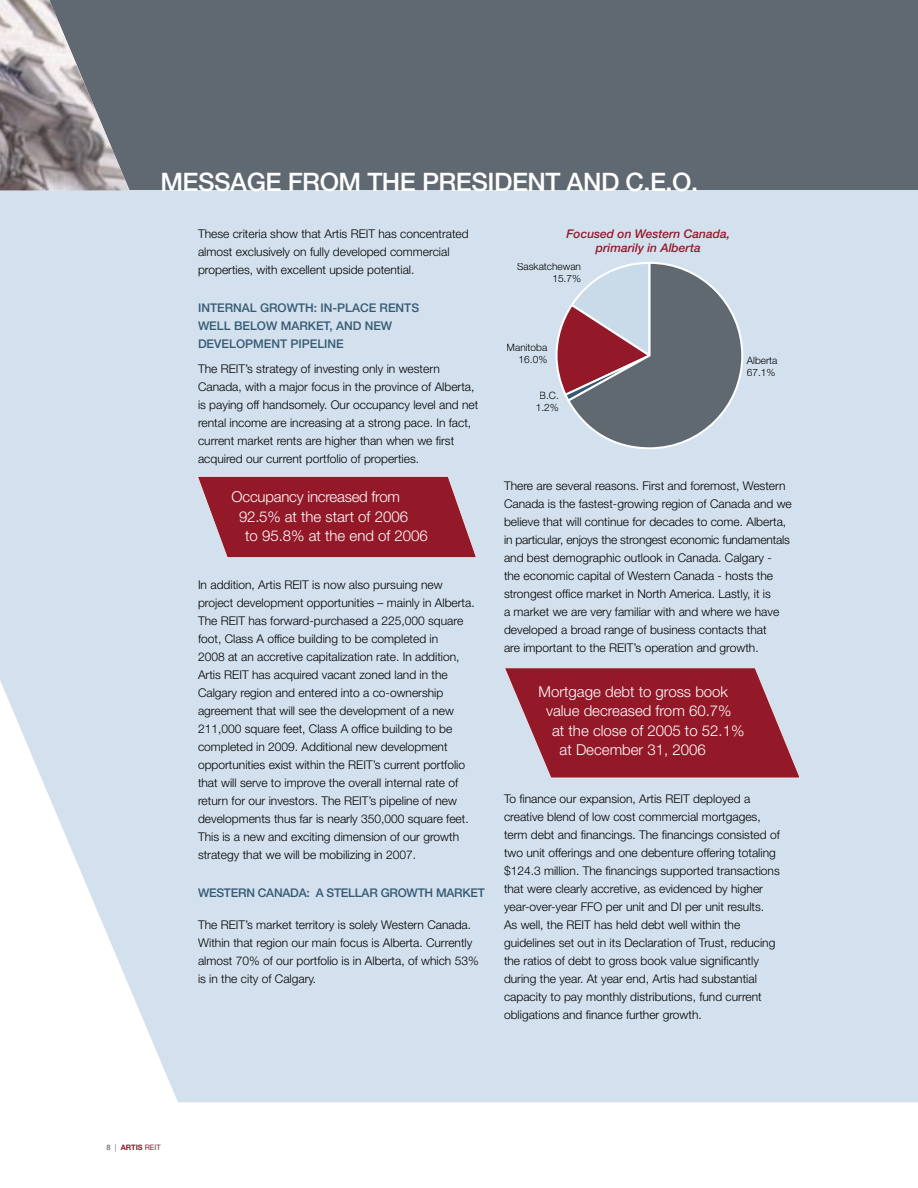
<style>
.page{position:relative;width:918px;height:1188px;background:#fff}
.page>*{position:absolute;margin:0;border:0;box-sizing:border-box;transform-origin:0 0}
.t1{font:500 25.5px "Helvetica Neue LT Std";letter-spacing:-.02em;color:#fff}
.t2{font:300 15px "Helvetica Neue LT Std";color:#fff}
.t3{font:300 12px/18px "Helvetica Neue LT Std";color:#000}
.t4{font:500 12px/18px "Helvetica Neue LT Std";color:#365a74}
.t5{font:italic 500 12px/13.5px "Helvetica Neue LT Std";color:#931929;text-align:center}
.t6{font:500 12px "Helvetica Neue LT Std";letter-spacing:-.02em;color:#365a74}
.t7{font:300 10.2px/12px "Helvetica Neue LT Std";color:#000;text-align:right}
.t8{font:700 7.5px "Helvetica Neue LT Std";color:#931929}
.s1{font-weight:500;color:#606972}
.s2{font-weight:400;color:#606972}
.s3{font-weight:400}
</style>
<div class="page">
<div style="left:0;top:190px;width:918px;height:912px;background:#d3e1ee"></div>
<div style="left:198px;top:230px;width:271px;height:8px;background:#d3e1ee"></div>
<div style="left:198px;top:247px;width:252px;height:11px;background:#d3e1ee"></div>
<div style="left:199px;top:266px;width:219px;height:10px;background:#d3e1ee"></div>
<div style="left:198px;top:364px;width:242px;height:12px;background:#d3e1ee"></div>
<div style="left:198px;top:382px;width:277px;height:11px;background:#d3e1ee"></div>
<div style="left:199px;top:400px;width:279px;height:12px;background:#d3e1ee"></div>
<div style="left:199px;top:418px;width:272px;height:12px;background:#d3e1ee"></div>
<div style="left:198px;top:436px;width:256px;height:12px;background:#d3e1ee"></div>
<div style="left:198px;top:455px;width:221px;height:10px;background:#d3e1ee"></div>
<div style="left:199px;top:580px;width:244px;height:12px;background:#d3e1ee"></div>
<div style="left:199px;top:598px;width:276px;height:11px;background:#d3e1ee"></div>
<div style="left:198px;top:617px;width:265px;height:10px;background:#d3e1ee"></div>
<div style="left:198px;top:634px;width:240px;height:12px;background:#d3e1ee"></div>
<div style="left:198px;top:652px;width:262px;height:11px;background:#d3e1ee"></div>
<div style="left:198px;top:671px;width:250px;height:10px;background:#d3e1ee"></div>
<div style="left:198px;top:688px;width:245px;height:12px;background:#d3e1ee"></div>
<div style="left:198px;top:706px;width:256px;height:12px;background:#d3e1ee"></div>
<div style="left:198px;top:724px;width:254px;height:12px;background:#d3e1ee"></div>
<div style="left:198px;top:742px;width:250px;height:11px;background:#d3e1ee"></div>
<div style="left:198px;top:760px;width:267px;height:11px;background:#d3e1ee"></div>
<div style="left:198px;top:779px;width:260px;height:10px;background:#d3e1ee"></div>
<div style="left:199px;top:796px;width:258px;height:11px;background:#d3e1ee"></div>
<div style="left:198px;top:814px;width:271px;height:11px;background:#d3e1ee"></div>
<div style="left:198px;top:833px;width:261px;height:11px;background:#d3e1ee"></div>
<div style="left:198px;top:850px;width:217px;height:12px;background:#d3e1ee"></div>
<div style="left:198px;top:920px;width:273px;height:11px;background:#d3e1ee"></div>
<div style="left:198px;top:938px;width:274px;height:11px;background:#d3e1ee"></div>
<div style="left:198px;top:956px;width:281px;height:11px;background:#d3e1ee"></div>
<div style="left:199px;top:974px;width:121px;height:11px;background:#d3e1ee"></div>
<div style="left:504px;top:482px;width:282px;height:10px;background:#d3e1ee"></div>
<div style="left:504px;top:499px;width:288px;height:12px;background:#d3e1ee"></div>
<div style="left:505px;top:517px;width:281px;height:11px;background:#d3e1ee"></div>
<div style="left:505px;top:536px;width:285px;height:11px;background:#d3e1ee"></div>
<div style="left:504px;top:553px;width:268px;height:12px;background:#d3e1ee"></div>
<div style="left:504px;top:571px;width:269px;height:11px;background:#d3e1ee"></div>
<div style="left:504px;top:590px;width:267px;height:11px;background:#d3e1ee"></div>
<div style="left:504px;top:608px;width:275px;height:10px;background:#d3e1ee"></div>
<div style="left:504px;top:625px;width:263px;height:12px;background:#d3e1ee"></div>
<div style="left:504px;top:644px;width:255px;height:11px;background:#d3e1ee"></div>
<div style="left:504px;top:794px;width:246px;height:11px;background:#d3e1ee"></div>
<div style="left:504px;top:812px;width:257px;height:11px;background:#d3e1ee"></div>
<div style="left:504px;top:830px;width:276px;height:11px;background:#d3e1ee"></div>
<div style="left:504px;top:848px;width:272px;height:11px;background:#d3e1ee"></div>
<div style="left:504px;top:865px;width:276px;height:12px;background:#d3e1ee"></div>
<div style="left:504px;top:884px;width:259px;height:11px;background:#d3e1ee"></div>
<div style="left:504px;top:902px;width:260px;height:11px;background:#d3e1ee"></div>
<div style="left:504px;top:920px;width:236px;height:10px;background:#d3e1ee"></div>
<div style="left:504px;top:938px;width:271px;height:11px;background:#d3e1ee"></div>
<div style="left:504px;top:956px;width:255px;height:11px;background:#d3e1ee"></div>
<div style="left:504px;top:974px;width:253px;height:11px;background:#d3e1ee"></div>
<div style="left:504px;top:992px;width:258px;height:11px;background:#d3e1ee"></div>
<div style="left:504px;top:1010px;width:198px;height:11px;background:#d3e1ee"></div>
<div style="left:0;top:0;width:918px;height:190px;background:#606972"></div>
<svg style="left:197px;top:476px;width:280px;height:82px;background:#9b3342"></svg>
<svg style="left:552px;top:262px;width:191px;height:187px;background:#938e99"></svg>
<div style="left:540px;top:392px;width:19px;height:7px;background:#d3e1ee"></div>
<div style="left:537px;top:404px;width:21px;height:8px;background:#d3e1ee"></div>
<div style="left:507px;top:343px;width:40px;height:8px;background:#d3e1ee"></div>
<div style="left:520px;top:355px;width:27px;height:8px;background:#d3e1ee"></div>
<div style="left:517px;top:263px;width:64px;height:8px;background:#d3e1ee"></div>
<div style="left:553px;top:275px;width:27px;height:8px;background:#d3e1ee"></div>
<div style="left:747px;top:356px;width:31px;height:8px;background:#d3e1ee"></div>
<div style="left:747px;top:368px;width:28px;height:8px;background:#d3e1ee"></div>
<svg style="left:504px;top:668px;width:297px;height:110px;background:#9d3a49"></svg>
<img style="left:0;top:0;width:130px;height:190px">
<h1 class="t1" style="left:160px;top:166px;width:539px">MESSAGE FROM THE PRESIDENT AND C.E.O.</h1>
<p class="t3" style="left:198px;top:225px;width:272px">These criteria show that Artis REIT has concentrated almost exclusively on fully developed commercial properties, with excellent upside potential.</p>
<p class="t4" style="left:198px;top:299px;width:223px">INTERNAL GROWTH: IN-PLACE RENTS<br>WELL BELOW MARKET, AND NEW<br>DEVELOPMENT PIPELINE</p>
<p class="t3" style="left:198px;top:360px;width:282px">The REIT’s strategy of investing only in western Canada, with a major focus in the province of Alberta, is paying off handsomely. Our occupancy level and net rental income are increasing at a strong pace. In fact, current market rents are higher than when we first acquired our current portfolio of properties.</p>
<p class="t5" style="left:566px;top:227px;width:165px">Focused on Western Canada, primarily in Alberta</p>
<p class="t7" style="left:517px;top:261px;width:65px">Saskatchewan<br>15.7%</p>
<p class="t7" style="left:507px;top:341px;width:42px">Manitoba<br>16.0%</p>
<p class="t7" style="left:536px;top:389px;width:25px;text-align:center">B.C.<br>1.2%</p>
<p class="t7" style="left:747px;top:354px;width:32px;text-align:left">Alberta<br>67.1%</p>
<p class="t2" style="left:232px;top:488px;width:170px">Occupancy increased from</p>
<p class="t2" style="left:239px;top:507px;width:170px">92.5% at the start of 2006</p>
<p class="t2" style="left:245px;top:527px;width:184px">to 95.8% at the end of 2006</p>
<p class="t3" style="left:198px;top:576px;width:278px">In addition, Artis REIT is now also pursuing new project development opportunities – mainly in Alberta.<br>The REIT has forward-purchased a 225,000 square foot, Class A office building to be completed in<br>2008 at an accretive capitalization rate. In addition, Artis REIT has acquired vacant zoned land in the Calgary region and entered into a co-ownership agreement that will see the development of a new 211,000 square feet, Class A office building to be completed in 2009. Additional new development opportunities exist within the REIT’s current portfolio that will serve to improve the overall internal rate of return for our investors. The REIT’s pipeline of new developments thus far is nearly 350,000 square feet.<br>This is a new and exciting dimension of our growth strategy that we will be mobilizing in 2007.</p>
<p class="t6" style="left:198px;top:886px;width:288px">WESTERN CANADA: A STELLAR GROWTH MARKET</p>
<p class="t3" style="left:198px;top:915px;width:282px">The REIT’s market territory is solely Western Canada.<br>Within that region our main focus is Alberta. Currently almost 70% of our portfolio is in Alberta, of which 53% is in the city of Calgary.</p>
<p class="t3" style="left:504px;top:477px;width:289px">There are several reasons. First and foremost, Western Canada is the fastest-growing region of Canada and we believe that will continue for decades to come. Alberta, in particular, enjoys the strongest economic fundamentals and best demographic outlook in Canada. Calgary -<br>the economic capital of Western Canada - hosts the strongest office market in North America. Lastly, it is<br>a market we are very familiar with and where we have developed a broad range of business contacts that<br>are important to the REIT’s operation and growth.</p>
<p class="t2" style="left:539px;top:682px;width:191px">Mortgage debt to gross book</p>
<p class="t2" style="left:546px;top:702px;width:187px">value decreased from 60.7%</p>
<p class="t2" style="left:552px;top:721px;width:194px">at the close of 2005 to 52.1%</p>
<p class="t2" style="left:560px;top:741px;width:148px">at December 31, 2006</p>
<p class="t3" style="left:504px;top:789px;width:277px">To finance our expansion, Artis REIT deployed a creative blend of low cost commercial mortgages, term debt and financings. The financings consisted of two unit offerings and one debenture offering totaling $124.3 million. The financings supported transactions that were clearly accretive, as evidenced by higher year-over-year FFO per unit and DI per unit results.<br>As well, the REIT has held debt well within the guidelines set out in its Declaration of Trust, reducing the ratios of debt to gross book value significantly during the year. At year end, Artis had substantial capacity to pay monthly distributions, fund current obligations and finance further growth.</p>
<p class="t8" style="left:106px;top:1143px;width:56px"><span class="s1">8</span> <span class="s2">|</span> ARTIS <span class="s3">REIT</span></p>
</div>
